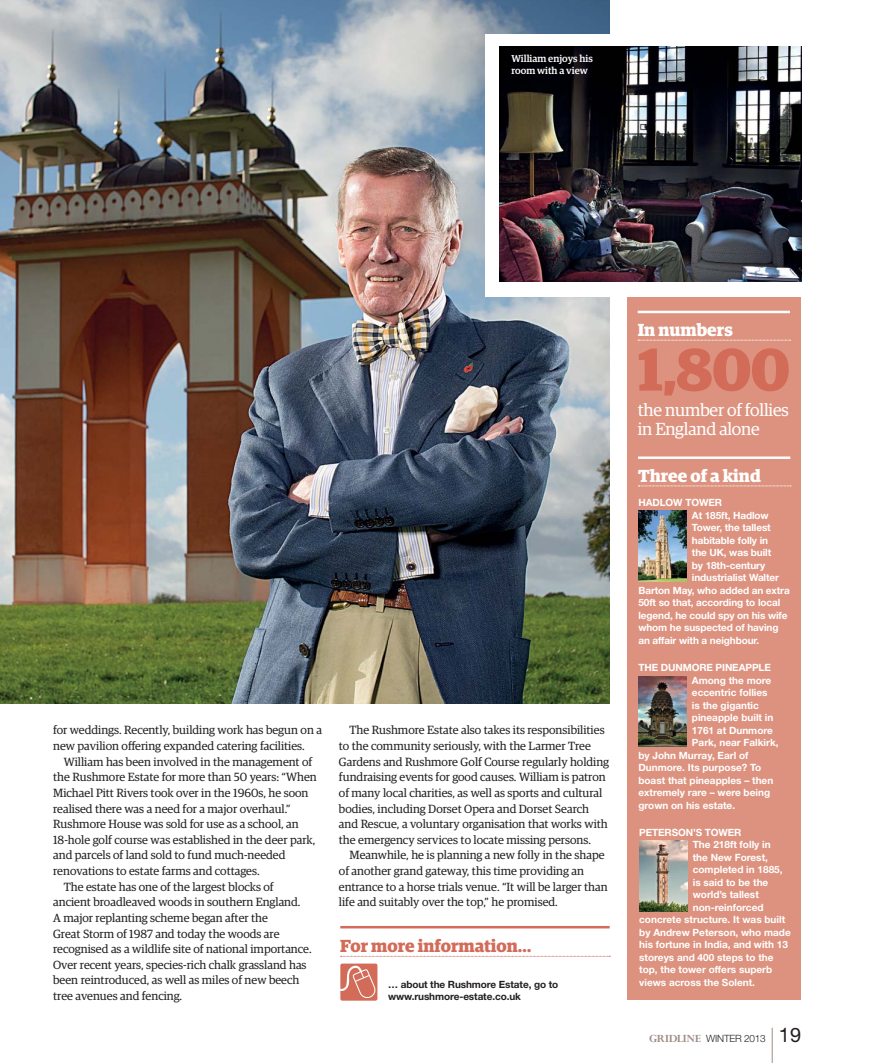
<style>
.page{position:relative;width:872px;height:1063px;background:#fff}
.page>*{position:absolute;margin:0;border:0;box-sizing:border-box;transform-origin:0 0}
.t1{font:700 60px "Guardian Egyp";color:#d26c59}
.t2{font:17.5px/18.8px "Guardian Egyp";letter-spacing:-.01em;color:#fff}
.t3{font:700 17.5px "Guardian Egyp";color:#fff}
.t4{font:700 17.5px "Guardian Egyp";color:#d26c59}
.t5{font:11.88px/15.6px "Guardian Egyp";color:#231f20}
.t6{font:700 10px "Helvetica Neue";color:#fff}
.t7{font:700 10px/12.5px "Helvetica Neue";letter-spacing:-.01em;color:#231f20}
.t8{font:500 10px/12.5px "Guardian Egyp";color:#fff}
.t9{font:300 10px "Helvetica Neue";letter-spacing:-.02em;color:#231f20}
.s1{font-family:"Perpetua";font-weight:700;font-size:12.25px;color:#9d8d85}
.s2{font-weight:400;font-size:20px}
</style>
<div class="page">
<img style="left:0;top:0;width:609px;height:703px">
<hr style="left:772px;top:1028px;width:1px;height:35px;background:#9d8d85">
<div style="left:627px;top:156px;width:174px;height:844px;background:#dd927f"></div>
<div style="left:485px;top:35px;width:337px;height:262px;background:#fff"></div>
<img style="left:500px;top:47px;width:301px;height:234px">
<hr style="left:637px;top:311px;width:153px;height:2px;background:#fff">
<svg style="left:638px;top:340px;width:152px;height:1px"></svg>
<hr style="left:638px;top:456px;width:152px;height:3px;background:#fff">
<svg style="left:638px;top:486px;width:153px;height:1px"></svg>
<img style="left:638px;top:511px;width:48px;height:70px">
<img style="left:638px;top:676px;width:48px;height:71px">
<hr style="left:340px;top:926px;width:269px;height:2px;background:#d26c59">
<svg style="left:340px;top:956px;width:270px;height:1px"></svg>
<div style="left:340px;top:964px;width:37px;height:37px;background:#d26c59;border-radius:2px"></div>
<svg style="left:340px;top:965px;width:36px;height:33px"></svg>
<img style="left:639px;top:841px;width:48px;height:70px">
<p class="t8" style="left:511px;top:52px;width:83px">William enjoys his room with a view</p>
<p class="t5" style="left:53px;top:723px;width:270px">for weddings. Recently, building work has begun on a new pavilion offering expanded catering facilities.</p>
<p class="t5" style="left:64px;top:754px;width:250px">William has been involved in the management of</p>
<p class="t5" style="left:53px;top:770px;width:265px">the Rushmore Estate for more than 50 years: “When</p>
<p class="t5" style="left:53px;top:786px;width:257px">Michael Pitt Rivers took over in the 1960s, he soon</p>
<p class="t5" style="left:53px;top:801px;width:239px">realised there was a need for a major overhaul.”</p>
<p class="t5" style="left:53px;top:817px;width:247px">Rushmore House was sold for use as a school, an</p>
<p class="t5" style="left:53px;top:832px;width:264px">18-hole golf course was established in the deer park,</p>
<p class="t5" style="left:53px;top:848px;width:234px">and parcels of land sold to fund much-needed</p>
<p class="t5" style="left:53px;top:864px;width:208px">renovations to estate farms and cottages.</p>
<p class="t5" style="left:64px;top:879px;width:211px">The estate has one of the largest blocks of</p>
<p class="t5" style="left:53px;top:895px;width:249px">ancient broadleaved woods in southern England.</p>
<p class="t5" style="left:53px;top:911px;width:216px">A major replanting scheme began after the</p>
<p class="t5" style="left:53px;top:926px;width:228px">Great Storm of 1987 and today the woods are</p>
<p class="t5" style="left:53px;top:942px;width:260px">recognised as a wildlife site of national importance.</p>
<p class="t5" style="left:53px;top:957px;width:255px">Over recent years, species-rich chalk grassland has</p>
<p class="t5" style="left:53px;top:973px;width:248px">been reintroduced, as well as miles of new beech</p>
<p class="t5" style="left:53px;top:989px;width:131px">tree avenues and fencing.</p>
<p class="t5" style="left:339px;top:723px;width:272px;text-indent:11px">The Rushmore Estate also takes its responsibilities to the community seriously, with the Larmer Tree Gardens and Rushmore Golf Course regularly holding fundraising events for good causes. William is patron of many local charities, as well as sports and cultural bodies, including Dorset Opera and Dorset Search and Rescue, a voluntary organisation that works with the emergency services to locate missing persons.</p>
<p class="t5" style="left:339px;top:848px;width:270px;text-indent:11px">Meanwhile, he is planning a new folly in the shape of another grand gateway, this time providing an entrance to a horse trials venue. “It will be larger than life and suitably over the top,” he promised.</p>
<h2 class="t4" style="left:340px;top:937px;width:193px">For more information…</h2>
<p class="t7" style="left:388px;top:979px;width:172px">… about the Rushmore Estate, go to www.rushmore-estate.co.uk</p>
<h2 class="t3" style="left:637px;top:321px;width:97px">In numbers</h2>
<h1 class="t1" style="left:637px;top:341px;width:154px">1,800</h1>
<h2 class="t2" style="left:637px;top:401px;width:153px">the number of follies in England alone</h2>
<h2 class="t3" style="left:638px;top:467px;width:124px">Three of a kind</h2>
<p class="t6" style="left:638px;top:499px;width:85px">HADLOW TOWER</p>
<p class="t6" style="left:692px;top:511px;width:78px">At 185ft, Hadlow</p>
<p class="t6" style="left:692px;top:524px;width:80px">Tower, the tallest</p>
<p class="t6" style="left:692px;top:536px;width:78px">habitable folly in</p>
<p class="t6" style="left:692px;top:549px;width:81px">the UK, was built</p>
<p class="t6" style="left:692px;top:561px;width:75px">by 18th-century</p>
<p class="t6" style="left:692px;top:574px;width:89px">industrialist Walter</p>
<p class="t6" style="left:638px;top:586px;width:153px">Barton May, who added an extra</p>
<p class="t6" style="left:638px;top:599px;width:143px">50ft so that, according to local</p>
<p class="t6" style="left:638px;top:611px;width:151px">legend, he could spy on his wife</p>
<p class="t6" style="left:638px;top:624px;width:141px">whom he suspected of having</p>
<p class="t6" style="left:638px;top:636px;width:122px">an affair with a neighbour.</p>
<p class="t6" style="left:638px;top:664px;width:134px">THE DUNMORE PINEAPPLE</p>
<p class="t6" style="left:692px;top:677px;width:81px">Among the more</p>
<p class="t6" style="left:692px;top:689px;width:77px">eccentric follies</p>
<p class="t6" style="left:692px;top:702px;width:69px">is the gigantic</p>
<p class="t6" style="left:692px;top:714px;width:83px">pineapple built in</p>
<p class="t6" style="left:692px;top:727px;width:82px">1761 at Dunmore</p>
<p class="t6" style="left:692px;top:739px;width:88px">Park, near Falkirk,</p>
<p class="t6" style="left:638px;top:752px;width:112px">by John Murray, Earl of</p>
<p class="t6" style="left:638px;top:764px;width:124px">Dunmore. Its purpose? To</p>
<p class="t6" style="left:638px;top:777px;width:136px">boast that pineapples – then</p>
<p class="t6" style="left:638px;top:789px;width:133px">extremely rare – were being</p>
<p class="t6" style="left:638px;top:802px;width:98px">grown on his estate.</p>
<p class="t6" style="left:639px;top:829px;width:104px">PETERSON’S TOWER</p>
<p class="t6" style="left:692px;top:841px;width:79px">The 218ft folly in</p>
<p class="t6" style="left:692px;top:854px;width:77px">the New Forest,</p>
<p class="t6" style="left:692px;top:866px;width:91px">completed in 1885,</p>
<p class="t6" style="left:692px;top:879px;width:77px">is said to be the</p>
<p class="t6" style="left:692px;top:891px;width:68px">world’s tallest</p>
<p class="t6" style="left:692px;top:904px;width:72px">non-reinforced</p>
<p class="t6" style="left:639px;top:916px;width:147px">concrete structure. It was built</p>
<p class="t6" style="left:639px;top:929px;width:153px">by Andrew Peterson, who made</p>
<p class="t6" style="left:639px;top:941px;width:150px">his fortune in India, and with 13</p>
<p class="t6" style="left:639px;top:954px;width:136px">storeys and 400 steps to the</p>
<p class="t6" style="left:639px;top:966px;width:134px">top, the tower offers superb</p>
<p class="t6" style="left:639px;top:979px;width:117px">views across the Solent.</p>
<p class="t9" style="left:649px;top:1035px;width:153px"><span class="s1">GRIDLINE</span> WINTER 2013 <span class="s2">19</span></p>
</div>
